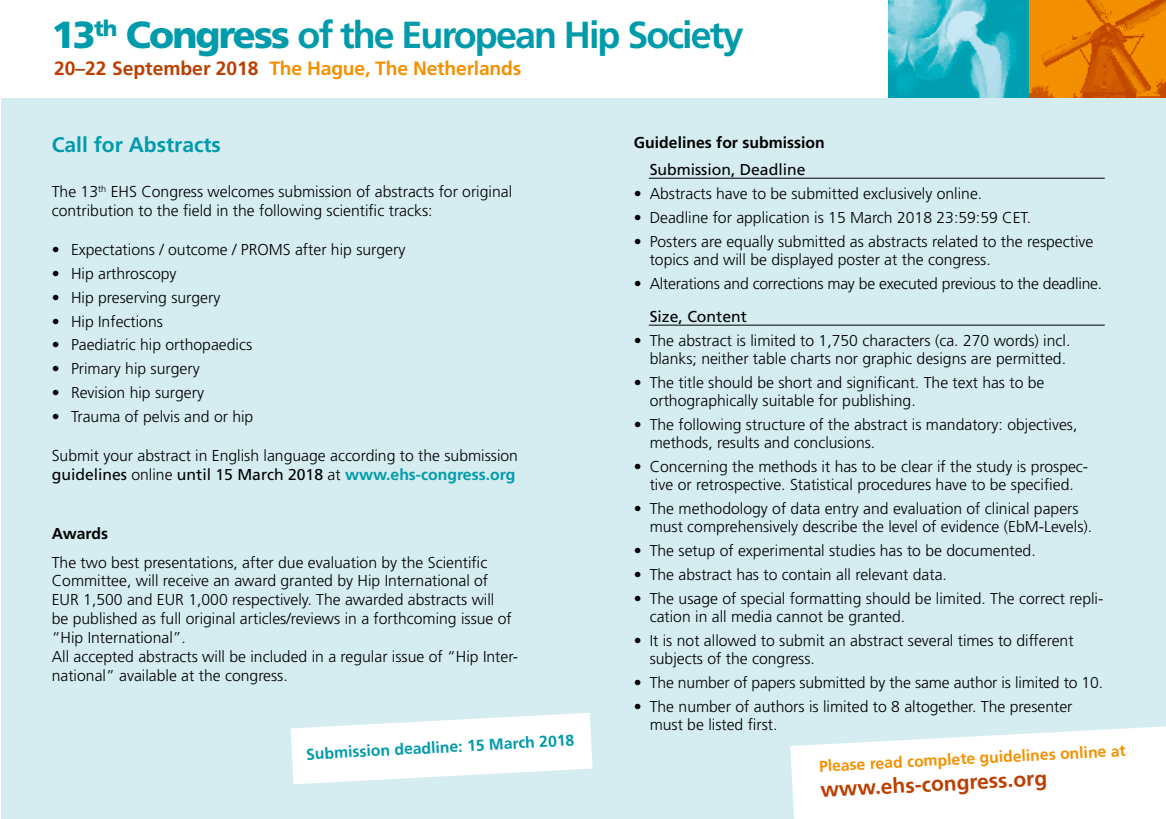
<style>
.page{position:relative;width:1166px;height:819px;background:#fff}
.page>*{position:absolute;margin:0;border:0;box-sizing:border-box;transform-origin:0 0}
.t1{font:700 37.62px "Frutiger";letter-spacing:-.05em;color:#009bab}
.t2{font:700 21px "Frutiger";color:#bb3f00}
.t3{font:700 21px "Frutiger";color:#009bab}
.t4{font:700 19.25px "Frutiger";letter-spacing:-.01em;color:#f39100}
.t5{font:300 15.75px/18px "Frutiger";color:#000}
.t6{font:700 15.75px "Frutiger";color:#f39100}
.t7{font:15.75px "Frutiger";color:#000}
.t8{font:700 15.75px "Frutiger";color:#009bab}
.t9{font:700 15.75px "Frutiger";color:#000}
.s1{font-weight:900}
.s2{color:#bb3f00}
.s3{font-weight:400}
.s4{font-weight:700;color:#009bab}
</style>
<div class="page">
<div style="left:1px;top:0;width:1165px;height:819px;background:#d5ecf0"></div>
<svg style="left:790px;top:726px;width:376px;height:93px;background:#f9fcfd"></svg>
<div style="left:0;top:0;width:1165px;height:98px;background:#fff"></div>
<svg style="left:291px;top:713px;width:301px;height:71px"></svg>
<hr style="left:649px;top:178px;width:456px;height:1px;background:#000">
<hr style="left:649px;top:325px;width:456px;height:1px;background:#000">
<img style="left:1028px;top:0;width:138px;height:98px">
<svg style="left:888px;top:0;width:140px;height:98px;background:#44b9c9"></svg>
<h1 class="t1" style="left:52px;top:13px;width:693px"><span class="s1">13</span><sup>th</sup> <span class="s1">Congress</span> of the European Hip Society</h1>
<p class="t4" style="left:54px;top:57px;width:469px"><span class="s2">20–22 September 2018</span> The Hague, The Netherlands</p>
<h2 class="t3" style="left:52px;top:132px;width:171px">Call for Abstracts</h2>
<p class="t5" style="left:52px;top:182px;width:462px;line-height:18.9px">The 13<sup>th</sup> EHS Congress welcomes submission of abstracts for original contribution to the field in the following scientific tracks:</p>
<p class="t5" style="left:52px;top:240px;width:355px">• Expectations / outcome / PROMS after hip surgery</p>
<p class="t5" style="left:52px;top:264px;width:126px">• Hip arthroscopy</p>
<p class="t5" style="left:52px;top:288px;width:170px">• Hip preserving surgery</p>
<p class="t5" style="left:52px;top:312px;width:113px">• Hip Infections</p>
<p class="t5" style="left:52px;top:336px;width:202px">• Paediatric hip orthopaedics</p>
<p class="t5" style="left:52px;top:360px;width:149px">• Primary hip surgery</p>
<p class="t5" style="left:52px;top:383px;width:154px">• Revision hip surgery</p>
<p class="t5" style="left:52px;top:407px;width:203px">• Trauma of pelvis and or hip</p>
<p class="t5" style="left:52px;top:446px;width:468px;line-height:18.9px">Submit your abstract in English language according to the submission <span class="s3">guidelines</span> online <span class="s3">until 15 March 2018</span> at <span class="s4">www.ehs-congress.org</span></p>
<p class="t9" style="left:52px;top:524px;width:58px">Awards</p>
<p class="t5" style="left:52px;top:552px;width:468px;line-height:18.9px">The two best presentations, after due evaluation by the Scientific Committee, will receive an award granted by Hip International of EUR 1,500 and EUR 1,000 respectively. The awarded abstracts will<br>be published as full original articles/reviews in a forthcoming issue of “Hip International”.<br>All accepted abstracts will be included in a regular issue of “Hip Inter&shy;national” available at the congress.</p>
<p class="t8" style="left:306px;top:744px;width:270px;rotate:-3deg">Submission deadline: 15 March 2018</p>
<p class="t9" style="left:634px;top:133px;width:192px">Guidelines for submission</p>
<p class="t7" style="left:650px;top:160px;width:157px">Submission, Deadline</p>
<p class="t5" style="left:634px;top:185px;width:350px">• Abstracts have to be submitted exclusively online.</p>
<p class="t5" style="left:634px;top:209px;width:399px">• Deadline for application is 15 March 2018 23:59:59 CET.</p>
<p class="t5" style="left:650px;top:233px;width:445px;text-indent:-16px">• Posters are equally submitted as abstracts related to the respective topics and will be displayed poster at the congress.</p>
<p class="t5" style="left:634px;top:275px;width:470px">• Alterations and corrections may be executed previous to the deadline.</p>
<p class="t7" style="left:650px;top:307px;width:99px">Size, Content</p>
<p class="t5" style="left:634px;top:331px;width:438px;text-align:right">• The abstract is limited to 1,750 characters (ca. 270 words) incl. blanks; neither table charts nor graphic designs are permitted.</p>
<p class="t5" style="left:650px;top:373px;width:396px;text-indent:-16px">• The title should be short and significant. The text has to be orthographically suitable for publishing.</p>
<p class="t5" style="left:650px;top:415px;width:429px;text-indent:-16px">• The following structure of the abstract is mandatory: objectives, methods, results and conclusions.</p>
<p class="t5" style="left:634px;top:457px;width:456px;text-align:center">• Concerning the methods it has to be clear if the study is prospec&shy;tive or retrospective. Statistical procedures have to be specified.</p>
<p class="t5" style="left:650px;top:499px;width:444px;text-indent:-16px">• The methodology of data entry and evaluation of clinical papers must comprehensively describe the level of evidence (EbM-Levels).</p>
<p class="t5" style="left:634px;top:541px;width:403px">• The setup of experimental studies has to be documented.</p>
<p class="t5" style="left:634px;top:565px;width:314px">• The abstract has to contain all relevant data.</p>
<p class="t5" style="left:650px;top:589px;width:455px;text-indent:-16px">• The usage of special formatting should be limited. The correct repli&shy;cation in all media cannot be granted.</p>
<p class="t5" style="left:650px;top:631px;width:425px;text-indent:-16px">• It is not allowed to submit an abstract several times to different subjects of the congress.</p>
<p class="t5" style="left:634px;top:673px;width:471px">• The number of papers submitted by the same author is limited to 10.</p>
<p class="t5" style="left:650px;top:697px;width:424px;text-indent:-16px">• The number of authors is limited to 8 altogether. The presenter must be listed first.</p>
<p class="t6" style="left:818px;top:757px;width:308px;rotate:-3deg">Please read complete guidelines online at</p>
<h2 class="t2" style="left:819px;top:777px;width:229px;rotate:-3deg">www.ehs-congress.org</h2>
</div>
